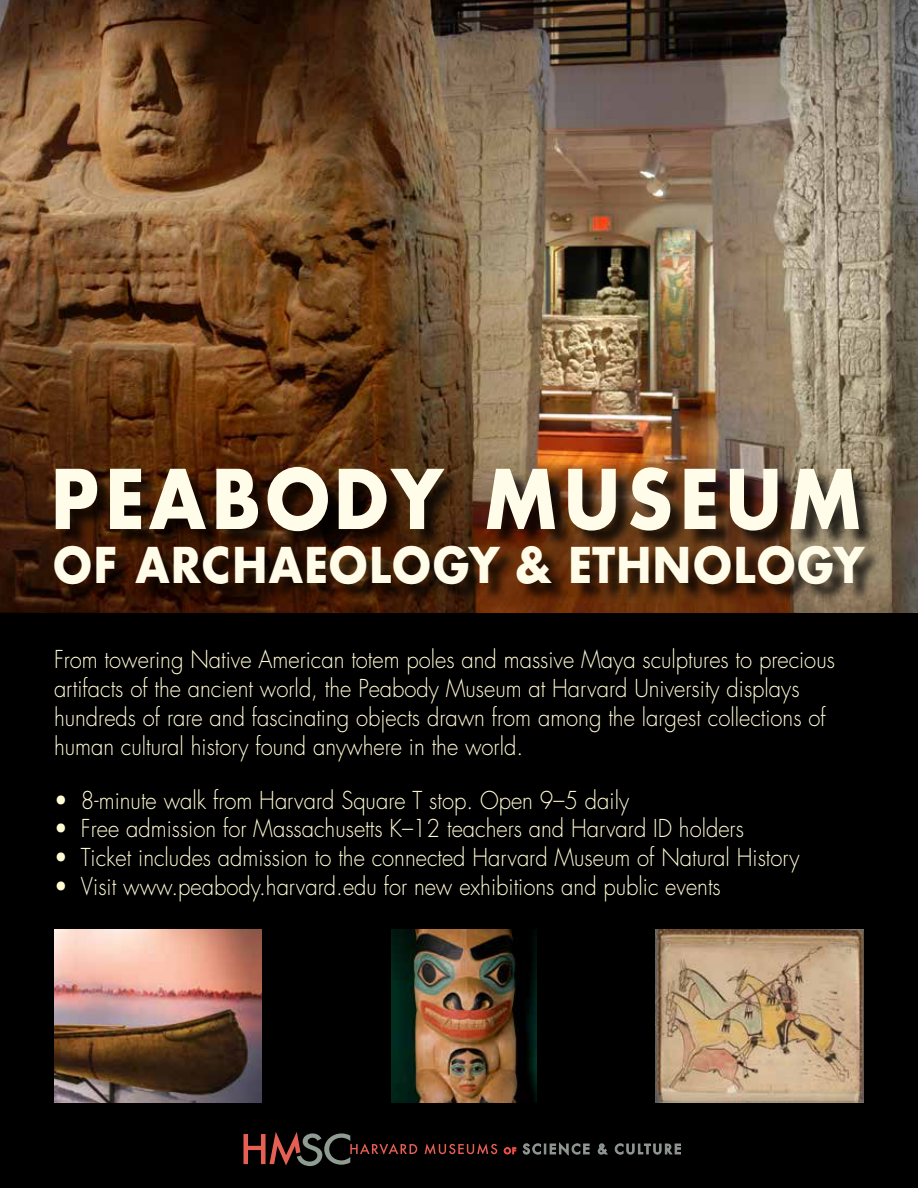
<style>
.page{position:relative;width:918px;height:1188px;background:#000}
.page>*{position:absolute;margin:0;border:0;box-sizing:border-box;transform-origin:0 0}
.t1{font:700 90.3px "Futura T";letter-spacing:.05em;color:#fffde9;scale:.91 1}
.t2{font:700 54.15px "Futura T";letter-spacing:.005em;color:#fffde9;scale:.91 1}
.t3{font:300 24px/28.8px "Futura Std";color:#fffcd5;scale:.92 1}
</style>
<div class="page">
<img style="left:0;top:0;width:918px;height:612px">
<div style="left:57px;top:548px;width:825px;height:55px;background:#000;opacity:.75"></div>
<div style="left:58px;top:469px;width:819px;height:81px;background:#000;opacity:.75"></div>
<svg style="left:243px;top:1132px;width:254px;height:34px"></svg>
<svg style="left:523px;top:1143px;width:158px;height:12px"></svg>
<svg style="left:504px;top:1147px;width:12px;height:7px"></svg>
<img style="left:656px;top:930px;width:207px;height:173px">
<img style="left:392px;top:930px;width:144px;height:173px">
<img style="left:54px;top:930px;width:208px;height:173px">
<h1 class="t1" style="left:50px;top:446px;width:894px">PEABODY MUSEUM</h1>
<h2 class="t2" style="left:53px;top:533px;width:894px">OF ARCHAEOLOGY &amp; ETHNOLOGY</h2>
<p class="t3" style="left:54px;top:646px;width:850px">From towering Native American totem poles and massive Maya sculptures to precious artifacts of the ancient world, the Peabody Museum at Harvard University displays hundreds of rare and fascinating objects drawn from among the largest collections of human cultural history found anywhere in the world.</p>
<p class="t3" style="left:54px;top:786px;width:627px">• 8-minute walk from Harvard Square T stop. Open 9–5 daily</p>
<p class="t3" style="left:54px;top:815px;width:751px">• Free admission for Massachusetts K–12 teachers and Harvard ID holders</p>
<p class="t3" style="left:54px;top:844px;width:812px">• Ticket includes admission to the connected Harvard Museum of Natural History</p>
<p class="t3" style="left:54px;top:873px;width:726px">• Visit www.peabody.harvard.edu for new exhibitions and public events</p>
</div>
